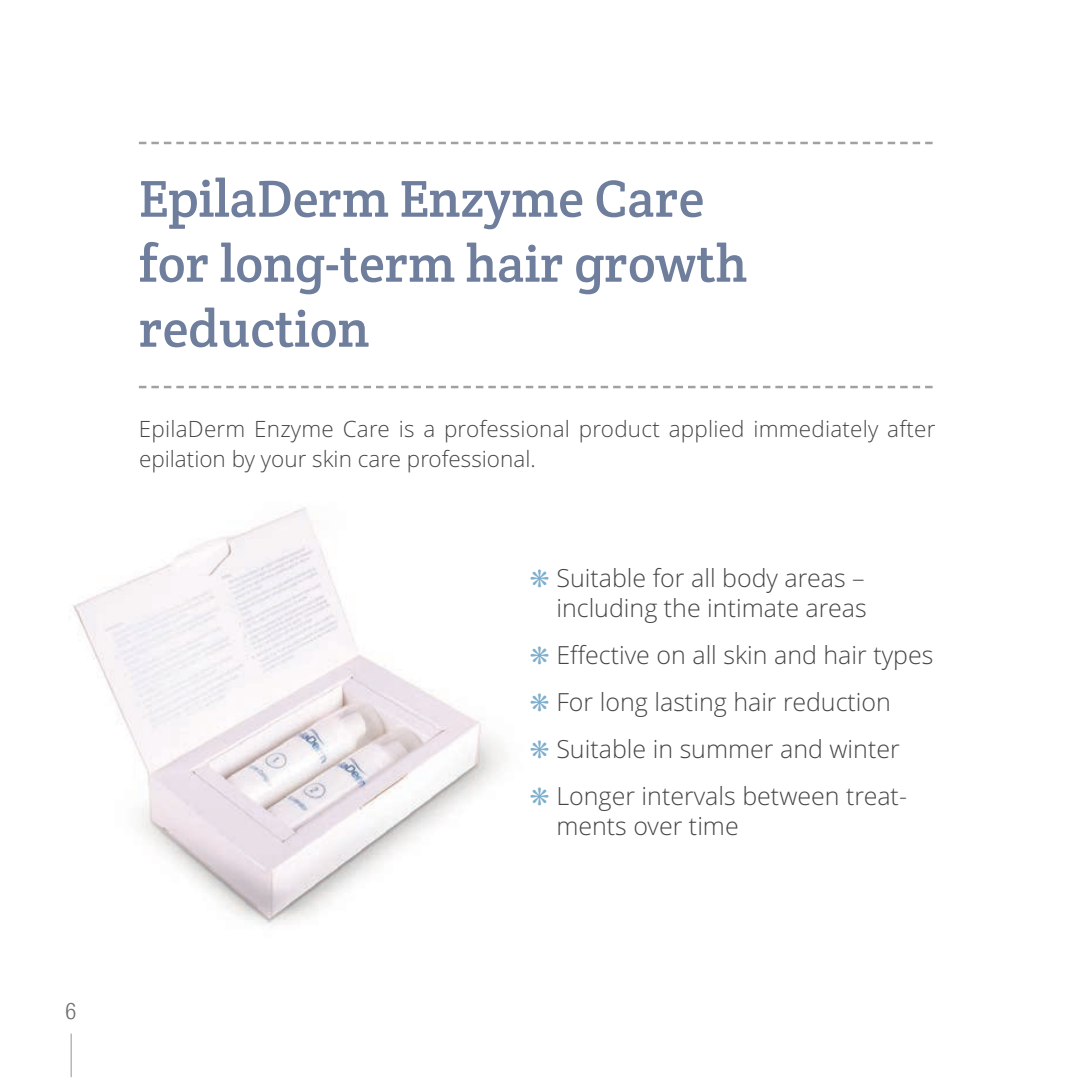
<style>
.page{position:relative;width:1080px;height:1080px;background:#fff}
.page>*{position:absolute;margin:0;border:0;box-sizing:border-box;transform-origin:0 0}
.t1{font:52.5px/65px "Crete Round";color:#6e7e9c}
.t2{font:300 25px/47px "Open Sans";color:#454647;text-align:right}
.t3{font:300 22.5px/30px "Open Sans";letter-spacing:.01em;color:#454647}
.t4{font:300 condensed 22.5px "Helvetica Neue";color:#6c6d70}
.s1{color:#7fafce}
</style>
<div class="page">
<hr style="left:71px;top:1034px;width:1px;height:43px;background:#a8a9ad">
<svg style="left:73px;top:507px;width:433px;height:420px"></svg>
<svg style="left:139px;top:386px;width:794px;height:2px"></svg>
<svg style="left:139px;top:142px;width:794px;height:2px"></svg>
<h1 class="t1" style="left:139px;top:166px;width:610px">EpilaDerm Enzyme Care for long-term hair growth reduction</h1>
<p class="t3" style="left:139px;top:414px;width:798px">EpilaDerm Enzyme Care is a professional product applied immediately after epilation by your skin care professional.</p>
<p class="t2" style="left:530px;top:562px;width:338px;line-height:30px"><span class="s1">❋</span> Suitable for all body areas – including the intimate areas</p>
<p class="t2" style="left:530px;top:630px;width:405px;text-align:left"><span class="s1">❋</span> Effective on all skin and hair types <span class="s1">❋</span> For long lasting hair reduction<br><span class="s1">❋</span> Suitable in summer and winter<br><span class="s1">❋</span> Longer intervals between treat-</p>
<p class="t2" style="left:556px;top:802px;width:184px">ments over time</p>
<p class="t4" style="left:65px;top:999px;width:12px">6</p>
</div>
